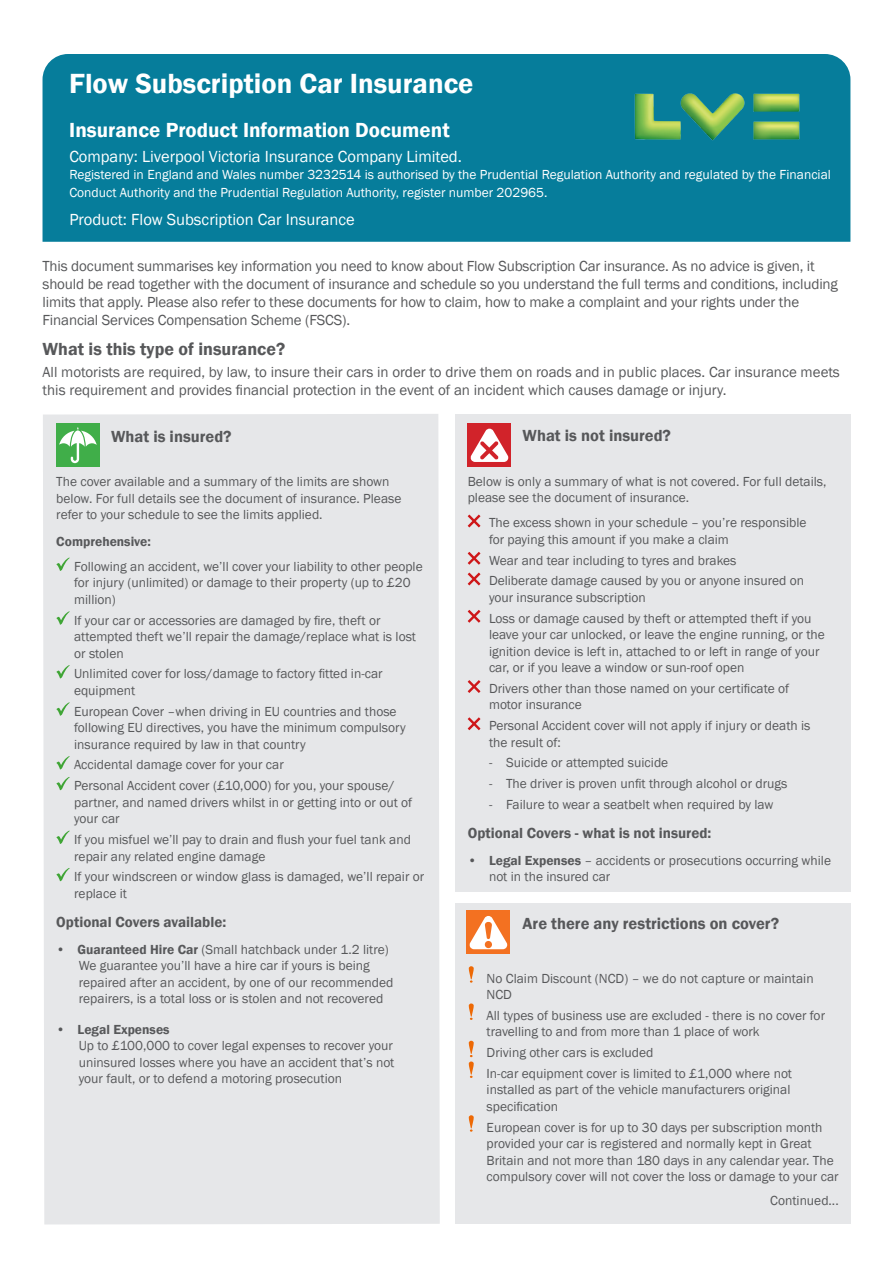
<style>
.page{position:relative;width:893px;height:1263px;background:#fff}
.page>*{position:absolute;margin:0;border:0;box-sizing:border-box;transform-origin:0 0}
.t1{font:600 28.5px "Franklin Gothic";color:#fff}
.t2{font:600 21px "Franklin Gothic";color:#fff}
.t3{font:600 18px "Franklin Gothic";color:#57585a}
.t4{font:16.5px "Franklin Gothic";color:#fff}
.t5{font:600 16.5px "Franklin Gothic";color:#57585a}
.t6{font:15px/18px "Franklin Gothic";letter-spacing:-.01em;color:#57585a}
.t7{font:600 15px "Franklin Gothic";color:#57585a}
.t8{font:13.5px/16.5px "Franklin Gothic";color:#57585a}
.t9{font:13.5px/18px "Franklin Gothic";color:#fff}
.t10{font:600 13.5px "Franklin Gothic";color:#57585a}
.s1{font-weight:600}
</style>
<div class="page">
<div style="left:43px;top:414px;width:397px;height:810px;background:#e6e7e9"></div>
<div style="left:455px;top:414px;width:395px;height:477px;background:#e6e7e9"></div>
<div style="left:43px;top:54px;width:807px;height:188px;background:#067d9b"></div>
<div style="left:56px;top:423px;width:43px;height:43px;background:#40ae49"></div>
<svg style="left:59px;top:427px;width:38px;height:36px"></svg>
<div style="left:468px;top:423px;width:43px;height:43px;background:#d1232a"></div>
<svg style="left:470px;top:429px;width:38px;height:33px"></svg>
<svg style="left:56px;top:558px;width:14px;height:13px"></svg>
<svg style="left:56px;top:611px;width:14px;height:14px"></svg>
<svg style="left:56px;top:665px;width:14px;height:13px"></svg>
<svg style="left:56px;top:702px;width:14px;height:14px"></svg>
<svg style="left:56px;top:756px;width:14px;height:13px"></svg>
<svg style="left:56px;top:777px;width:14px;height:13px"></svg>
<svg style="left:56px;top:831px;width:14px;height:13px"></svg>
<svg style="left:56px;top:868px;width:14px;height:13px"></svg>
<svg style="left:468px;top:515px;width:12px;height:12px"></svg>
<svg style="left:468px;top:552px;width:12px;height:13px"></svg>
<svg style="left:468px;top:573px;width:12px;height:12px"></svg>
<svg style="left:468px;top:610px;width:12px;height:13px"></svg>
<svg style="left:468px;top:680px;width:12px;height:13px"></svg>
<svg style="left:468px;top:717px;width:12px;height:13px"></svg>
<div style="left:455px;top:903px;width:395px;height:321px;background:#e6e7e9"></div>
<div style="left:467px;top:911px;width:43px;height:43px;background:#f37121"></div>
<svg style="left:469px;top:916px;width:38px;height:33px"></svg>
<svg style="left:469px;top:966px;width:5px;height:17px"></svg>
<svg style="left:469px;top:1003px;width:5px;height:17px"></svg>
<svg style="left:469px;top:1041px;width:5px;height:37px"></svg>
<svg style="left:469px;top:1115px;width:5px;height:17px"></svg>
<img style="left:589px;top:54px;width:255px;height:130px">
<p class="t1" style="left:69px;top:66px;width:406px">Flow Subscription Car Insurance</p>
<p class="t2" style="left:69px;top:117px;width:382px">Insurance Product Information Document</p>
<p class="t4" style="left:69px;top:147px;width:394px">Company: Liverpool Victoria Insurance Company Limited.</p>
<p class="t9" style="left:69px;top:165px;width:763px">Registered in England and Wales number 3232514 is authorised by the Prudential Regulation Authority and regulated by the Financial<br>Conduct Authority and the Prudential Regulation Authority, register number 202965.</p>
<p class="t4" style="left:69px;top:209px;width:287px">Product: Flow Subscription Car Insurance</p>
<p class="t6" style="left:43px;top:257px;width:797px">This document summarises key information you need to know about Flow Subscription Car insurance. As no advice is given, it should be read together with the document of insurance and schedule so you understand the full terms and conditions, including limits that apply. Please also refer to these documents for how to claim, how to make a complaint and your rights under the Financial Services Compensation Scheme (FSCS).</p>
<p class="t3" style="left:43px;top:338px;width:244px">What is this type of insurance?</p>
<p class="t6" style="left:43px;top:364px;width:799px">All motorists are required, by law, to insure their cars in order to drive them on roads and in public places. Car insurance meets this requirement and provides financial protection in the event of an incident which causes damage or injury.</p>
<p class="t5" style="left:111px;top:426px;width:122px">What is insured?</p>
<p class="t5" style="left:523px;top:426px;width:150px">What is not insured?</p>
<p class="t8" style="left:468px;top:473px;width:360px">Below is only a summary of what is not covered. For full details, please see the document of insurance.</p>
<p class="t8" style="left:489px;top:515px;width:319px">The excess shown in your schedule – you’re responsible for paying this amount if you make a claim</p>
<p class="t8" style="left:489px;top:552px;width:249px">Wear and tear including to tyres and brakes</p>
<p class="t8" style="left:489px;top:573px;width:317px">Deliberate damage caused by you or anyone insured on your insurance subscription</p>
<p class="t8" style="left:489px;top:610px;width:337px">Loss or damage caused by theft or attempted theft if you leave your car unlocked, or leave the engine running, or the ignition device is left in, attached to or left in range of your car, or if you leave a window or sun-roof open</p>
<p class="t8" style="left:489px;top:680px;width:302px">Drivers other than those named on your certificate of motor insurance</p>
<p class="t8" style="left:489px;top:718px;width:323px">Personal Accident cover will not apply if injury or death is the result of:</p>
<p class="t8" style="left:489px;top:755px;width:181px">- Suicide or attempted suicide</p>
<p class="t8" style="left:489px;top:776px;width:300px">- The driver is proven unfit through alcohol or drugs</p>
<p class="t8" style="left:489px;top:796px;width:286px">- Failure to wear a seatbelt when required by law</p>
<p class="t7" style="left:468px;top:824px;width:245px">Optional Covers - what is not insured:</p>
<p class="t8" style="left:489px;top:852px;width:344px;text-indent:-21px"><span class="s1">• Legal Expenses</span> – accidents or prosecutions occurring while not in the insured car</p>
<p class="t5" style="left:523px;top:913px;width:258px">Are there any restrictions on cover?</p>
<p class="t8" style="left:56px;top:474px;width:347px">The cover available and a summary of the limits are shown below. For full details see the document of insurance. Please refer to your schedule to see the limits applied.</p>
<p class="t10" style="left:56px;top:533px;width:96px">Comprehensive:</p>
<p class="t8" style="left:74px;top:558px;width:350px">Following an accident, we’ll cover your liability to other people for injury (unlimited) or damage to their property (up to £20 million)</p>
<p class="t8" style="left:74px;top:612px;width:343px">If your car or accessories are damaged by fire, theft or attempted theft we’ll repair the damage/replace what is lost or stolen</p>
<p class="t8" style="left:74px;top:666px;width:310px">Unlimited cover for loss/damage to factory fitted in-car equipment</p>
<p class="t8" style="left:74px;top:703px;width:333px">European Cover –when driving in EU countries and those following EU directives, you have the minimum compulsory insurance required by law in that country</p>
<p class="t8" style="left:74px;top:757px;width:211px">Accidental damage cover for your car</p>
<p class="t8" style="left:74px;top:778px;width:340px">Personal Accident cover (£10,000) for you, your spouse/ partner, and named drivers whilst in or getting into or out of your car</p>
<p class="t8" style="left:74px;top:831px;width:338px">If you misfuel we’ll pay to drain and flush your fuel tank and repair any related engine damage</p>
<p class="t8" style="left:74px;top:869px;width:352px">If your windscreen or window glass is damaged, we’ll repair or replace it</p>
<p class="t7" style="left:56px;top:913px;width:171px">Optional Covers available:</p>
<p class="t8" style="left:56px;top:941px;width:334px"><span class="s1">• Guaranteed Hire Car</span> (Small hatchback under 1.2 litre)</p>
<p class="t8" style="left:79px;top:957px;width:316px">We guarantee you’ll have a hire car if yours is being repaired after an accident, by one of our recommended repairers, is a total loss or is stolen and not recovered</p>
<p class="t10" style="left:56px;top:1021px;width:115px">• Legal Expenses</p>
<p class="t8" style="left:79px;top:1038px;width:317px;text-align:justify">Up to £100,000 to cover legal expenses to recover your uninsured losses where you have an accident that’s not your fault, or to defend a motoring prosecution</p>
<p class="t8" style="left:487px;top:970px;width:329px">No Claim Discount (NCD) – we do not capture or maintain<br>NCD</p>
<p class="t8" style="left:487px;top:1007px;width:340px">All types of business use are excluded - there is no cover for travelling to and from more than 1 place of work</p>
<p class="t8" style="left:487px;top:1045px;width:168px">Driving other cars is excluded</p>
<p class="t8" style="left:487px;top:1065px;width:307px;text-align:justify">In-car equipment cover is limited to £1,000 where not installed as part of the vehicle manufacturers original specification</p>
<p class="t8" style="left:487px;top:1119px;width:353px">European cover is for up to 30 days per subscription month provided your car is registered and normally kept in Great Britain and not more than 180 days in any calendar year. The compulsory cover will not cover the loss or damage to your car</p>
<p class="t8" style="left:770px;top:1193px;width:70px">Continued...</p>
</div>
